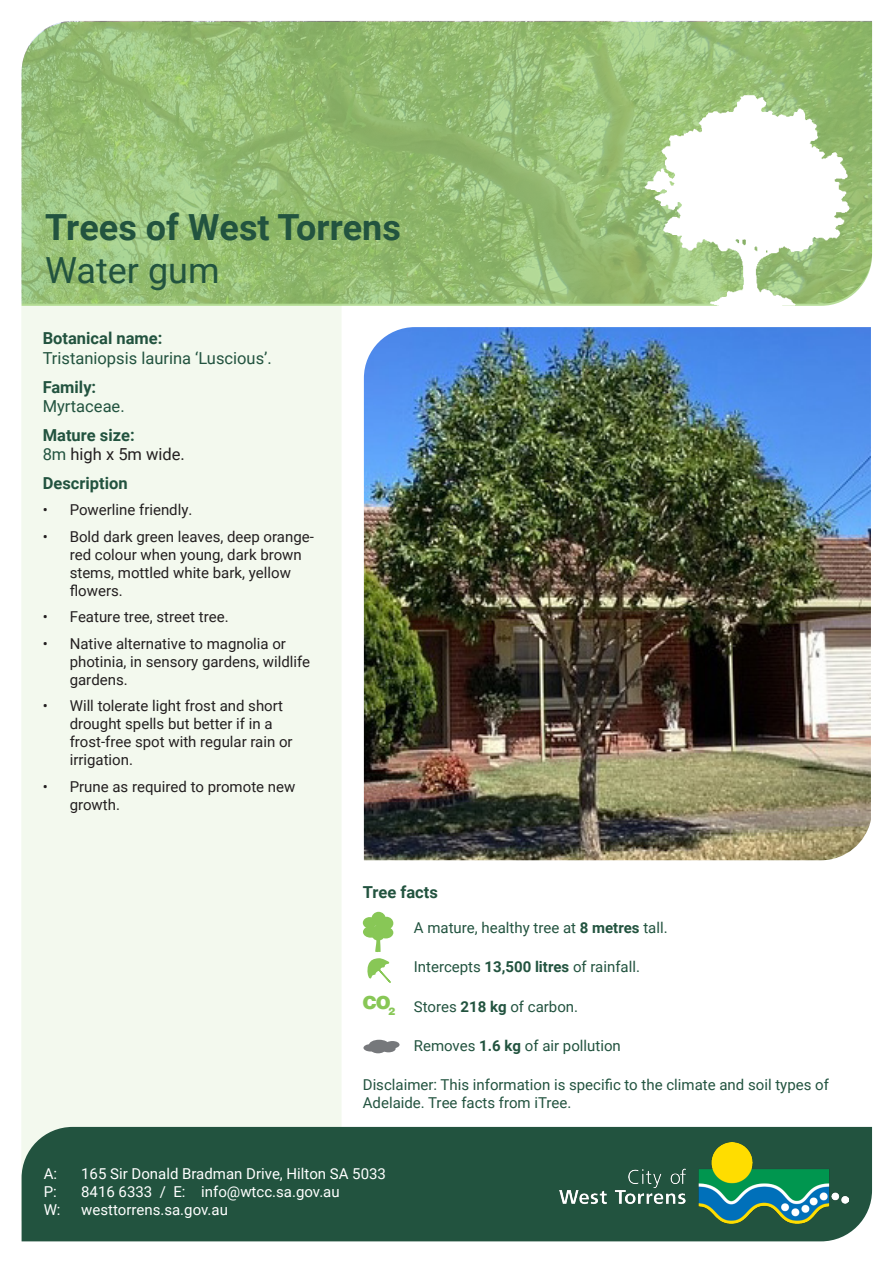
<style>
.page{position:relative;width:893px;height:1263px;background:#fff}
.page>*{position:absolute;margin:0;border:0;box-sizing:border-box;transform-origin:0 0}
.t1{font:700 36px "Roboto";color:#22533f}
.t2{font:36px "Roboto";color:#22533f}
.t3{font:900 18px "Helvetica LT Std";color:#88c756}
.t4{font:16.5px/19.8px "Roboto";color:#22533f}
.t5{font:16.5px/19.8px "Roboto";color:#231f20}
.t6{font:700 16.5px "Roboto";color:#22533f}
.t7{font:15px/18px "Roboto";color:#231f20}
.t8{font:15px/18px "Roboto";color:#22533f}
.t9{font:15px "Roboto";color:#fff}
.s1{font-weight:700}
.s2{font-weight:700;color:#22533f}
.s3{color:#22533f}
</style>
<div class="page">
<div style="left:379px;top:970px;width:12px;height:13px;border:2px solid #88c756"></div>
<svg style="left:367px;top:958px;width:22px;height:21px"></svg>
<div style="left:369px;top:1040px;width:20px;height:10px;background:#76787b;border-radius:50%"></div>
<div style="left:363px;top:1044px;width:15px;height:7px;background:#76787b;border-radius:50%"></div>
<div style="left:385px;top:1041px;width:15px;height:7px;background:#76787b;border-radius:50%"></div>
<div style="left:381px;top:1045px;width:15px;height:7px;background:#76787b;border-radius:50%"></div>
<div style="left:371px;top:1046px;width:14px;height:7px;background:#76787b;border-radius:50%"></div>
<div style="left:363px;top:917px;width:13px;height:11px;background:#88c756;border-radius:50%"></div>
<div style="left:371px;top:912px;width:15px;height:14px;background:#88c756;border-radius:50%"></div>
<div style="left:379px;top:917px;width:14px;height:13px;background:#88c756;border-radius:50%"></div>
<div style="left:371px;top:925px;width:14px;height:16px;background:#88c756;border-radius:50%"></div>
<div style="left:363px;top:926px;width:15px;height:12px;background:#88c756;border-radius:50%"></div>
<svg style="left:375px;top:940px;width:6px;height:12px"></svg>
<div style="left:378px;top:927px;width:15px;height:11px;background:#88c756;border-radius:50%"></div>
<div style="left:21px;top:191px;width:321px;height:1030px;background:#f3f9ee"></div>
<div style="left:22px;top:1127px;width:850px;height:114px;background:#22533f"></div>
<img style="left:364px;top:327px;width:507px;height:533px">
<svg style="left:22px;top:22px;width:850px;height:284px;background:#97be76"></svg>
<img style="left:559px;top:1142px;width:290px;height:84px">
<img style="left:583px;top:34px;width:290px;height:312px">
<p class="t1" style="left:45px;top:202px;width:357px">Trees of West Torrens</p>
<p class="t2" style="left:45px;top:245px;width:176px">Water gum</p>
<p class="t4" style="left:43px;top:328px;width:231px"><span class="s1">Botanical name:<br></span>Tristaniopsis laurina ‘Luscious’.</p>
<p class="t4" style="left:43px;top:376px;width:84px"><span class="s1">Family:<br></span>Myrtaceae.</p>
<p class="t5" style="left:43px;top:424px;width:144px"><span class="s2">Mature size:<br></span><span class="s3">8m</span> high x 5m wide.</p>
<p class="t6" style="left:43px;top:471px;width:86px">Description</p>
<p class="t7" style="left:43px;top:500px;width:151px">• Powerline friendly.</p>
<p class="t7" style="left:70px;top:527px;width:246px;text-indent:-27px">• Bold dark green leaves, deep orange&shy;red colour when young, dark brown stems, mottled white bark, yellow flowers.</p>
<p class="t7" style="left:43px;top:607px;width:187px">• Feature tree, street tree.</p>
<p class="t7" style="left:70px;top:634px;width:242px;text-indent:-27px">• Native alternative to magnolia or photinia, in sensory gardens, wildlife gardens.</p>
<p class="t7" style="left:70px;top:696px;width:224px;text-indent:-27px">• Will tolerate light frost and short drought spells but better if in a frost-free spot with regular rain or irrigation.</p>
<p class="t7" style="left:70px;top:777px;width:227px;text-indent:-27px">• Prune as required to promote new growth.</p>
<p class="t6" style="left:363px;top:880px;width:77px">Tree facts</p>
<p class="t8" style="left:414px;top:918px;width:255px">A mature, healthy tree at <span class="s1">8 metres</span> tall.</p>
<p class="t8" style="left:414px;top:957px;width:228px">Intercepts <span class="s1">13,500 litres</span> of rainfall.</p>
<p class="t8" style="left:414px;top:997px;width:166px">Stores <span class="s1">218 kg</span> of carbon.</p>
<p class="t8" style="left:414px;top:1036px;width:209px">Removes <span class="s1">1.6 kg</span> of air pollution</p>
<p class="t8" style="left:363px;top:1075px;width:468px">Disclaimer: This information is specific to the climate and soil types of<br>Adelaide. Tree facts from iTree.</p>
<p class="t3" style="left:363px;top:990px;width:34px">CO<sub>2</sub></p>
<p class="t9" style="left:44px;top:1163px;width:15px">A:</p>
<p class="t9" style="left:81px;top:1163px;width:306px">165 Sir Donald Bradman Drive, Hilton SA 5033</p>
<p class="t9" style="left:44px;top:1181px;width:15px">P:</p>
<p class="t9" style="left:81px;top:1181px;width:260px">8416 6333 / E: info@wtcc.sa.gov.au</p>
<p class="t9" style="left:44px;top:1199px;width:18px">W:</p>
<p class="t9" style="left:81px;top:1199px;width:148px">westtorrens.sa.gov.au</p>
</div>
